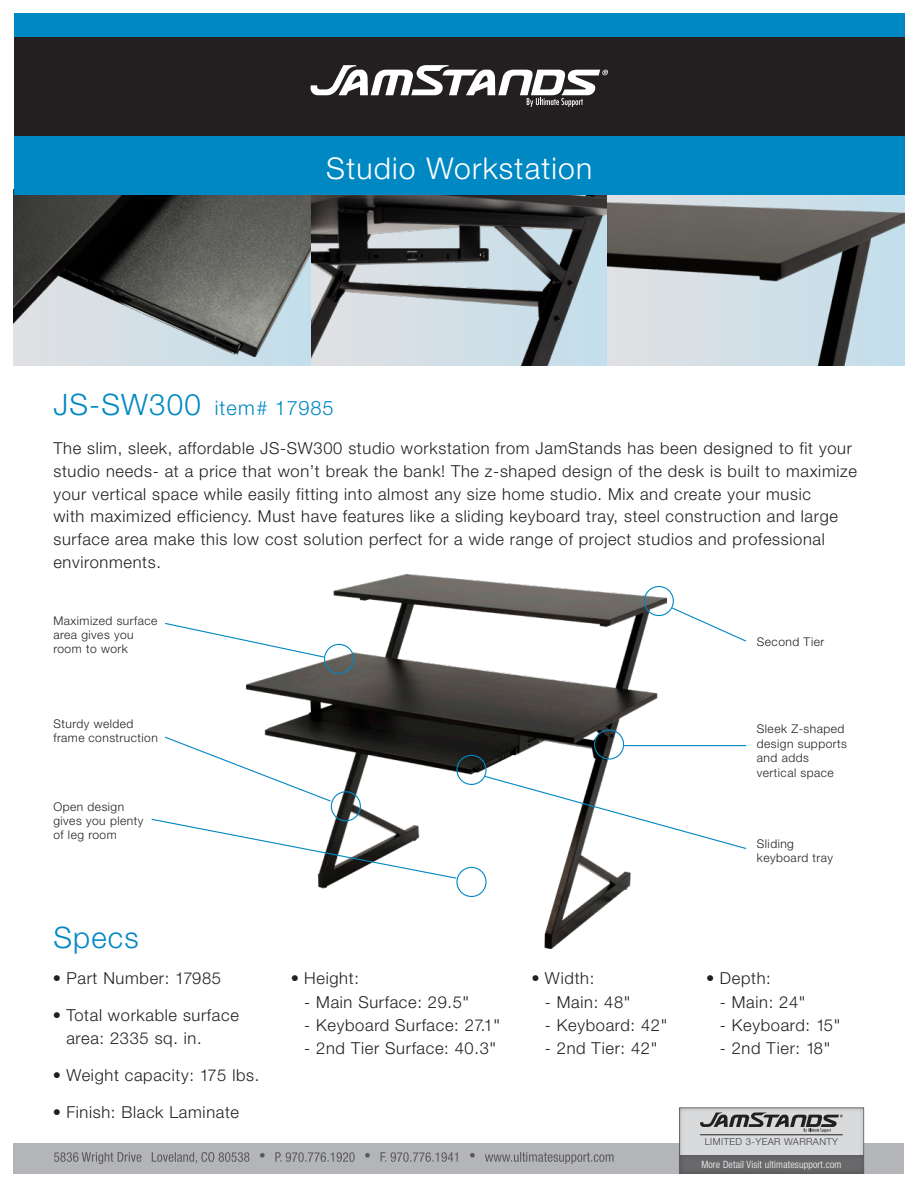
<style>
.page{position:relative;width:918px;height:1188px;background:#fff}
.page>*{position:absolute;margin:0;border:0;box-sizing:border-box;transform-origin:0 0}
.t1{font:300 30px "Helvetica Neue LT Std";letter-spacing:.04em;color:#fff}
.t2{font:300 29.55px "Helvetica Neue";letter-spacing:.04em;color:#0088c3}
.t3{font:300 19.95px "Helvetica Neue LT Std";letter-spacing:.04em;color:#0088c3}
.t4{font:300 16.5px/22.8px "Helvetica Neue LT Std";letter-spacing:.04em;color:#231f20}
.t5{font:300 12px/14.4px "Helvetica Neue LT Std";letter-spacing:.04em;color:#231f20}
.t6{font:300 condensed 10.05px "Helvetica Neue";letter-spacing:.02em;color:#fff}
.t7{font:300 9.6px "Helvetica Neue LT Std";letter-spacing:.04em;color:#3e3e3f}
.s1{font-family:"Helvetica Neue";font-size:29.55px}
.s2{font-family:"Helvetica Neue";font-weight:400;font-stretch:condensed}
</style>
<div class="page">
<img style="left:247px;top:575px;width:419px;height:373px">
<img style="left:310px;top:194px;width:298px;height:171px">
<svg style="left:608px;top:194px;width:296px;height:8px"></svg>
<img style="left:608px;top:202px;width:296px;height:163px">
<div style="left:14px;top:190px;width:296px;height:175px;background:linear-gradient(to right,#e1e1e3,#c2ddea)"></div>
<img style="left:14px;top:194px;width:296px;height:162px">
<div style="left:14px;top:1143px;width:890px;height:31px;background:#b4b5b8"></div>
<svg style="left:54px;top:1152px;width:560px;height:12px"></svg>
<div style="left:677px;top:1105px;width:187px;height:69px;background:#231f20;opacity:.27"></div>
<div style="left:678px;top:1153px;width:186px;height:21px;background:#68686b"></div>
<hr style="left:700px;top:1135px;width:143px;height:1px;background:#231f20">
<svg style="left:700px;top:1112px;width:143px;height:21px"></svg>
<div style="left:14px;top:136px;width:890px;height:58px;background:#0088c3"></div>
<div style="left:14px;top:14px;width:890px;height:122px;background:#231f20"></div>
<div style="left:14px;top:14px;width:890px;height:23px;background:#0088c3"></div>
<svg style="left:310px;top:65px;width:298px;height:42px"></svg>
<hr style="left:624px;top:745px;width:122px;height:1px;background:#0088c3">
<svg style="left:671px;top:607px;width:76px;height:35px"></svg>
<svg style="left:484px;top:775px;width:263px;height:75px"></svg>
<div style="left:324px;top:644px;width:30px;height:30px;border:1px solid #0088c3;border-radius:50%"></div>
<div style="left:331px;top:791px;width:30px;height:30px;border:1px solid #0088c3;border-radius:50%"></div>
<div style="left:594px;top:729px;width:30px;height:31px;border:1px solid #0088c3;border-radius:50%"></div>
<div style="left:644px;top:586px;width:30px;height:30px;border:1px solid #0088c3;border-radius:50%"></div>
<div style="left:456px;top:755px;width:31px;height:30px;border:1px solid #0088c3;border-radius:50%"></div>
<div style="left:456px;top:867px;width:31px;height:30px;border:1px solid #0088c3;border-radius:50%"></div>
<svg style="left:165px;top:622px;width:160px;height:36px"></svg>
<svg style="left:165px;top:736px;width:167px;height:67px"></svg>
<svg style="left:151px;top:818px;width:307px;height:62px"></svg>
<p class="t1" style="left:326px;top:150px;width:267px">Studio Workstation</p>
<p class="t3" style="left:53px;top:396px;width:282px"><span class="s1">JS-SW300</span> item# 17985</p>
<p class="t4" style="left:53px;top:436px;width:805px">The slim, sleek, affordable JS-SW300 studio workstation from JamStands has been designed to fit your studio needs- at a price that won’t break the bank! The z-shaped design of the desk is built to maximize your vertical space while easily fitting into almost any size home studio. Mix and create your music<br>with maximized efficiency. Must have features like a sliding keyboard tray, steel construction and large surface area make this low cost solution perfect for a wide range of project studios and professional environments.</p>
<p class="t5" style="left:53px;top:613px;width:105px">Maximized surface area gives you room to work</p>
<p class="t5" style="left:757px;top:634px;width:69px">Second Tier</p>
<p class="t5" style="left:53px;top:716px;width:106px">Sturdy welded frame construction</p>
<p class="t5" style="left:757px;top:722px;width:92px">Sleek Z-shaped design supports and adds vertical space</p>
<p class="t5" style="left:53px;top:799px;width:91px">Open design gives you plenty of leg room</p>
<p class="t2" style="left:53px;top:919px;width:87px">Specs</p>
<p class="t4" style="left:53px;top:966px;width:170px">• Part Number: 17985</p>
<p class="t4" style="left:66px;top:1003px;width:174px;line-height:23.4px;text-indent:-14px">• Total workable surface area: 2335 sq. in.</p>
<p class="t4" style="left:53px;top:1063px;width:208px">• Weight capacity: 175 lbs.</p>
<p class="t4" style="left:53px;top:1100px;width:188px">• Finish: Black Laminate</p>
<p class="t4" style="left:291px;top:967px;width:70px">• Height:</p>
<p class="t4" style="left:304px;top:990px;width:167px">- Main Surface: 29.5<span class="s2">"</span></p>
<p class="t4" style="left:304px;top:1013px;width:198px">- Keyboard Surface: 27.1<span class="s2">"</span></p>
<p class="t4" style="left:304px;top:1037px;width:194px">- 2nd Tier Surface: 40.3<span class="s2">"</span></p>
<p class="t4" style="left:531px;top:967px;width:65px">• Width:</p>
<p class="t4" style="left:545px;top:990px;width:87px">- Main: 48<span class="s2">"</span></p>
<p class="t4" style="left:545px;top:1013px;width:124px">- Keyboard: 42<span class="s2">"</span></p>
<p class="t4" style="left:545px;top:1037px;width:114px">- 2nd Tier: 42<span class="s2">"</span></p>
<p class="t5" style="left:757px;top:836px;width:78px">Sliding keyboard tray</p>
<p class="t4" style="left:706px;top:967px;width:66px">• Depth:</p>
<p class="t4" style="left:720px;top:990px;width:87px">- Main: 24<span class="s2">"</span></p>
<p class="t4" style="left:720px;top:1013px;width:122px">- Keyboard: 15<span class="s2">"</span></p>
<p class="t4" style="left:720px;top:1037px;width:112px">- 2nd Tier: 18<span class="s2">"</span></p>
<p class="t7" style="left:705px;top:1136px;width:135px">LIMITED 3-YEAR WARRANTY</p>
<p class="t6" style="left:701px;top:1158px;width:142px">More Detail Visit ultimatesupport.com</p>
</div>
